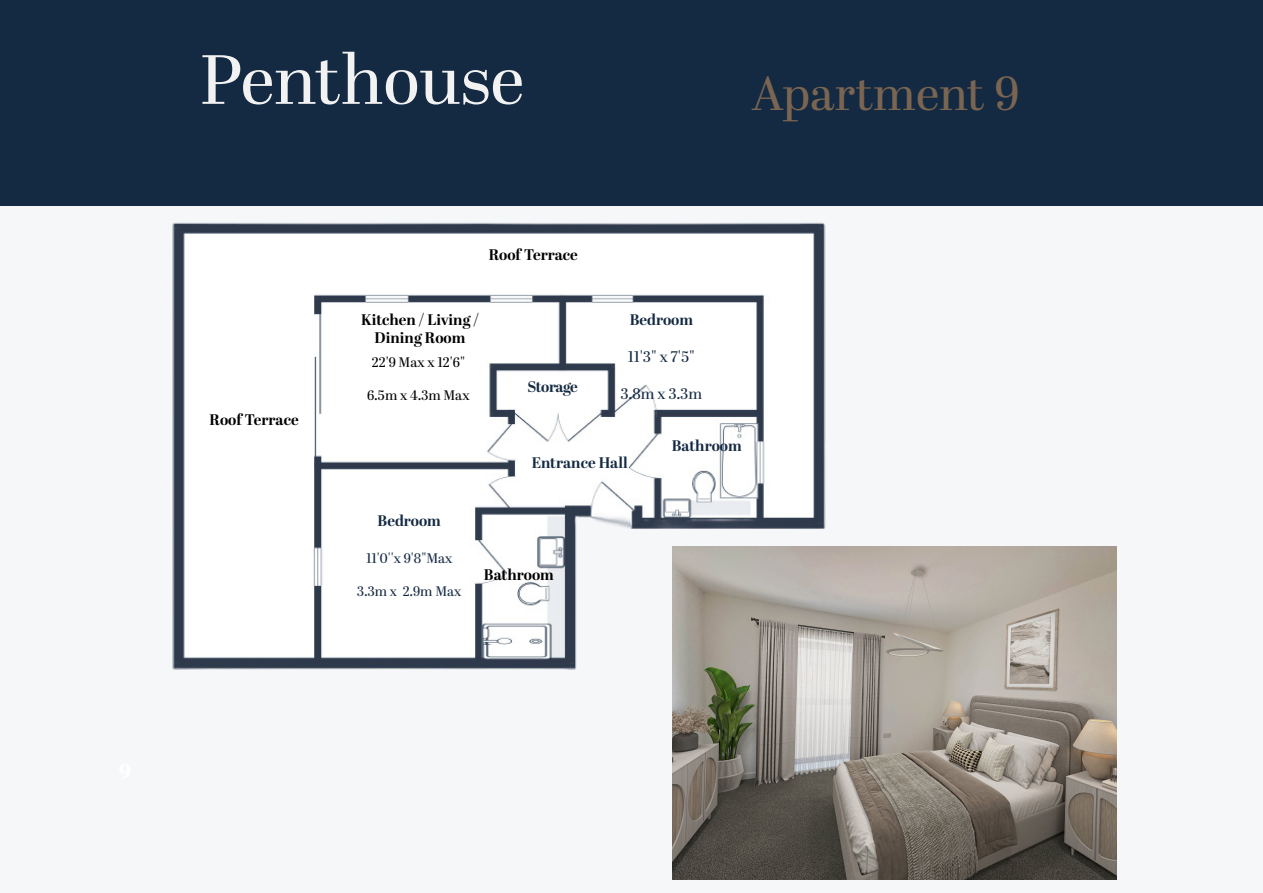
<style>
.page{position:relative;width:1263px;height:893px;background:#f6f7f8}
.page>*{position:absolute;margin:0;border:0;box-sizing:border-box;transform-origin:0 0}
.t1{font:69.45px "Abril Display";letter-spacing:-.005em;color:#f2f2f2}
.t2{font:47.55px "Abril Display";color:#796551}
.t3{font:700 15.3px/18.5px "Abril Display";color:#000;text-align:center}
.t4{font:700 15.3px "Abril Display";color:#142942}
.t5{font:15.3px "Abril Display";color:#142942}
.t6{font:700 15.3px "Abril Display";letter-spacing:-.035em;color:#142942}
.t7{font:13.8px "Abril Display";letter-spacing:-.005em;color:#142942}
.t8{font:13.8px "Abril Display";color:#000}
</style>
<div class="page">
<img style="left:172px;top:222px;width:654px;height:448px">
<div style="left:0;top:0;width:1263px;height:206px;background:#142942"></div>
<img style="left:672px;top:546px;width:445px;height:334px">
<h1 class="t1" style="left:200px;top:32px;width:325px">Penthouse</h1>
<h2 class="t2" style="left:752px;top:61px;width:269px">Apartment 9</h2>
<p class="t3" style="left:210px;top:411px;width:91px">Roof Terrace</p>
<p class="t3" style="left:489px;top:246px;width:91px">Roof Terrace</p>
<p class="t3" style="left:361px;top:311px;width:119px">Kitchen / Living /<br>Dining Room</p>
<p class="t4" style="left:630px;top:309px;width:65px">Bedroom</p>
<p class="t5" style="left:628px;top:346px;width:68px">11'3" x 7'5"</p>
<p class="t5" style="left:621px;top:383px;width:83px">3.8m x 3.3m</p>
<p class="t8" style="left:372px;top:352px;width:95px">22'9 Max x 12'6"</p>
<p class="t8" style="left:367px;top:386px;width:104px">6.5m x 4.3m Max</p>
<p class="t6" style="left:527px;top:376px;width:52px">Storage</p>
<p class="t4" style="left:378px;top:510px;width:65px">Bedroom</p>
<p class="t7" style="left:366px;top:549px;width:88px">11'0''x 9'8"Max</p>
<p class="t7" style="left:357px;top:582px;width:106px">3.3m x 2.9m Max</p>
<p class="t4" style="left:532px;top:452px;width:97px">Entrance Hall</p>
<p class="t3" style="left:484px;top:566px;width:71px">Bathroom</p>
<p class="t4" style="left:672px;top:435px;width:71px">Bathroom</p>
</div>
